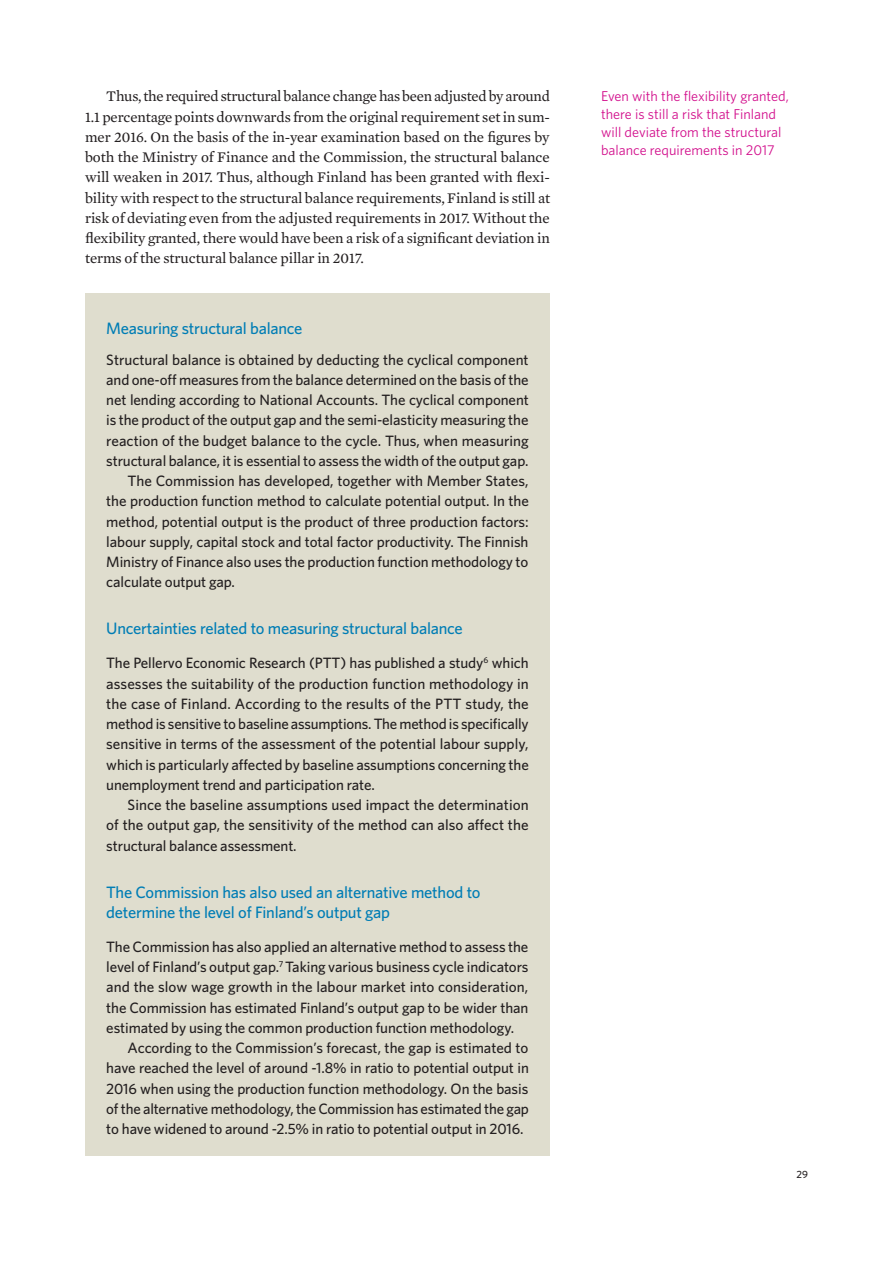
<style>
.page{position:relative;width:893px;height:1263px;background:#fff}
.page>*{position:absolute;margin:0;border:0;box-sizing:border-box;transform-origin:0 0}
.Väliotsikko{font:500 16.5px/20.2px "Whitney";letter-spacing:-.015em;color:#007db5}
._1_Kappale__sisentäm{font:500 15px/20.2px "Whitney";letter-spacing:-.005em;color:#231f20;text-align:justify}
._2_kappale__sisennet{font:500 15px/20.2px "Whitney";letter-spacing:-.005em;color:#231f20;text-align:justify}
._2_kappale__sisennet-2{font:15px/20.2px "Mercury Text G2";letter-spacing:-.005em;color:#231f20;text-align:justify}
.t1{font:14.25px/18px "Whitney";color:#d20e8c}
.t2{font:500 10.5px "Whitney";color:#231f20}
</style>
<div class="page">
<div style="left:85px;top:293px;width:465px;height:862px;background:#dfddce"></div>
<p class="_2_kappale__sisennet-2" style="left:85px;top:85px;width:467px;text-indent:21px">Thus, the required structural balance change has been adjusted by around 1.1 percentage points downwards from the original requirement set in sum&shy;mer 2016. On the basis of the in-year examination based on the figures by both the Ministry of Finance and the Commission, the structural balance will weaken in 2017. Thus, although Finland has been granted with flexi&shy;bility with respect to the structural balance requirements, Finland is still at risk of deviating even from the adjusted requirements in 2017. Without the flexibility granted, there would have been a risk of a significant deviation in terms of the structural balance pillar in 2017.</p>
<p class="t1" style="left:601px;top:87px;width:189px">Even with the flexibility granted, there is still a risk that Finland will deviate from the structural balance requirements in 2017</p>
<p class="Väliotsikko" style="left:106px;top:318px;width:198px">Measuring structural balance</p>
<p class="_1_Kappale__sisentäm" style="left:106px;top:349px;width:424px">Structural balance is obtained by deducting the cyclical component and one-off measures from the balance determined on the basis of the net lending according to National Accounts. The cyclical component is the product of the output gap and the semi-elasticity measuring the reaction of the budget balance to the cycle. Thus, when measuring structural balance, it is essential to assess the width of the output gap.</p>
<p class="_2_kappale__sisennet" style="left:106px;top:470px;width:424px;text-indent:21px">The Commission has developed, together with Member States, the production function method to calculate potential output. In the method, potential output is the product of three production factors: labour supply, capital stock and total factor productivity. The Finnish Ministry of Finance also uses the production function methodology to calculate output gap.</p>
<p class="Väliotsikko" style="left:106px;top:618px;width:358px">Uncertainties related to measuring structural balance</p>
<p class="_1_Kappale__sisentäm" style="left:106px;top:653px;width:424px">The Pellervo Economic Research (PTT) has published a study<sup>6</sup> which assesses the suitability of the production function methodology in the case of Finland. According to the results of the PTT study, the method is sensitive to baseline assumptions. The method is specifically sensitive in terms of the assessment of the potential labour supply, which is particularly affected by baseline assumptions concerning the unemployment trend and participation rate.</p>
<p class="_2_kappale__sisennet" style="left:106px;top:794px;width:424px;text-indent:21px">Since the baseline assumptions used impact the determination of the output gap, the sensitivity of the method can also affect the structural balance assessment.</p>
<p class="Väliotsikko" style="left:106px;top:881px;width:376px">The Commission has also used an alternative method to determine the level of Finland’s output gap</p>
<p class="_1_Kappale__sisentäm" style="left:106px;top:936px;width:424px">The Commission has also applied an alternative method to assess the level of Finland’s output gap.<sup>7</sup> Taking various business cycle indicators and the slow wage growth in the labour market into consideration, the Commission has estimated Finland’s output gap to be wider than estimated by using the common production function methodology.</p>
<p class="_2_kappale__sisennet" style="left:106px;top:1037px;width:424px;text-indent:21px">According to the Commission’s forecast, the gap is estimated to have reached the level of around -1.8% in ratio to potential output in 2016 when using the production function methodology. On the basis of the alternative methodology, the Commission has estimated the gap to have widened to around -2.5% in ratio to potential output in 2016.</p>
<p class="t2" style="left:796px;top:1167px;width:13px">29</p>
</div>
